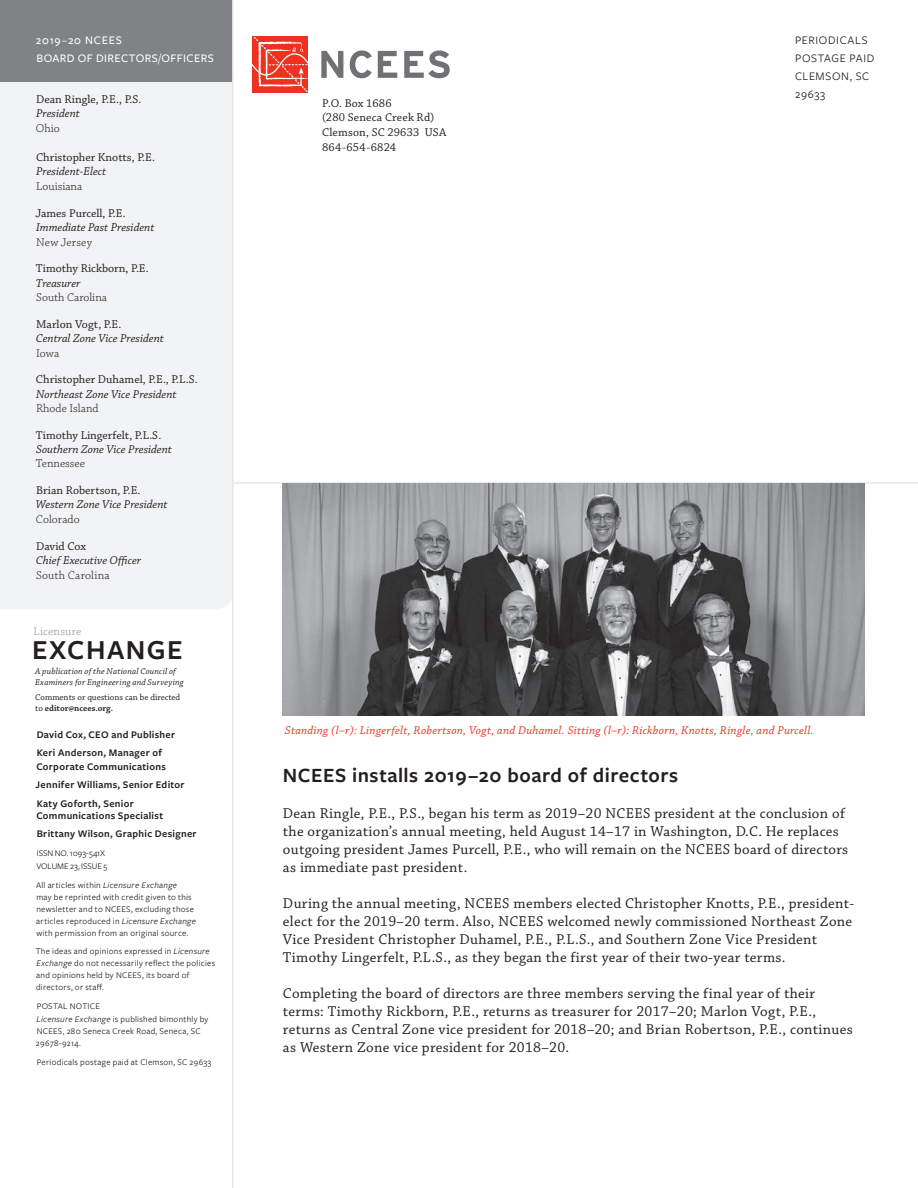
<style>
.page{position:relative;width:918px;height:1188px;background:#fff}
.page>*{position:absolute;margin:0;border:0;box-sizing:border-box;transform-origin:0 0}
.t1{font:600 28.5px "Freight Sans Pro";letter-spacing:.05em;color:#231f20}
.t2{font:600 21px "Freight Sans Pro";letter-spacing:.025em;color:#231f20}
.t3{font:15px/18px "Chaparral Pro";letter-spacing:.02em;color:#231f20}
.t4{font:300 12.15px "Chaparral Pro";letter-spacing:.015em;color:#939598}
.t5{font:12px "Chaparral Pro";color:#231f20}
.t6{font:italic 12px "Chaparral Pro";color:#231f20}
.t7{font:italic 12px "Chaparral Pro";letter-spacing:.02em;color:#ef3122}
.t8{font:300 12px "Chaparral Pro";letter-spacing:.005em;color:#231f20}
.t9{font:12px/15px "Chaparral Pro";letter-spacing:.02em;color:#231f20}
.t10{font:12px/18px "Freight Sans Pro";letter-spacing:.055em;color:#231f20}
.t11{font:500 12px/18px "Freight Sans Pro";letter-spacing:.035em;color:#fff}
.t12{font:300 12px "Chaparral Pro";letter-spacing:.025em;color:#231f20}
.t13{font:600 10.5px/18.5px "Freight Sans Pro";letter-spacing:.03em;color:#231f20}
.t14{font:9px/12px "Freight Sans Pro";letter-spacing:.03em;color:#231f20}
.t15{font:italic 9px/10.8px "Chaparral Pro";letter-spacing:.02em;color:#231f20}
.t16{font:9px/10.8px "Chaparral Pro";color:#231f20}
.t17{font:9px/13.5px "Freight Sans Pro";letter-spacing:-.005em;color:#231f20}
.s1{font-weight:600}
.s2{font-style:italic}
</style>
<div class="page">
<div style="left:0;top:82px;width:232px;height:527px;background:#f2f3f4"></div>
<div style="left:0;top:0;width:233px;height:82px;background:#808285"></div>
<hr style="left:233px;top:482px;width:685px;height:2px;background:#e6e7e9">
<div style="left:253px;top:36px;width:55px;height:57px;background:#ef3122"></div>
<svg style="left:252px;top:37px;width:56px;height:55px"></svg>
<svg style="left:321px;top:51px;width:22px;height:27px"></svg>
<svg style="left:350px;top:50px;width:22px;height:28px"></svg>
<svg style="left:378px;top:51px;width:19px;height:27px"></svg>
<svg style="left:404px;top:50px;width:46px;height:28px"></svg>
<hr style="left:232px;top:0;width:2px;height:1188px;background:#e6e7e9">
<img style="left:283px;top:484px;width:581px;height:232px">
<p class="t11" style="left:36px;top:31px;width:180px">2019–20 NCEES<br>BOARD OF DIRECTORS/OFFICERS</p>
<p class="t5" style="left:36px;top:92px;width:107px">Dean Ringle, P.E., P.S.</p>
<p class="t6" style="left:36px;top:107px;width:45px">President</p>
<p class="t8" style="left:36px;top:122px;width:25px">Ohio</p>
<p class="t5" style="left:36px;top:150px;width:121px">Christopher Knotts, P.E.</p>
<p class="t6" style="left:36px;top:165px;width:72px">President-Elect</p>
<p class="t8" style="left:36px;top:180px;width:48px">Louisiana</p>
<p class="t5" style="left:35px;top:206px;width:92px">James Purcell, P.E.</p>
<p class="t6" style="left:36px;top:221px;width:120px">Immediate Past President</p>
<p class="t8" style="left:36px;top:236px;width:57px">New Jersey</p>
<p class="t5" style="left:36px;top:262px;width:114px">Timothy Rickborn, P.E.</p>
<p class="t6" style="left:36px;top:276px;width:46px">Treasurer</p>
<p class="t8" style="left:36px;top:291px;width:72px">South Carolina</p>
<p class="t5" style="left:36px;top:317px;width:87px">Marlon Vogt, P.E.</p>
<p class="t6" style="left:36px;top:332px;width:130px">Central Zone Vice President</p>
<p class="t8" style="left:36px;top:347px;width:25px">Iowa</p>
<p class="t5" style="left:36px;top:373px;width:163px">Christopher Duhamel, P.E., P.L.S.</p>
<p class="t6" style="left:36px;top:387px;width:142px">Northeast Zone Vice President</p>
<p class="t8" style="left:36px;top:402px;width:64px">Rhode Island</p>
<p class="t5" style="left:36px;top:428px;width:127px">Timothy Lingerfelt, P.L.S.</p>
<p class="t6" style="left:36px;top:443px;width:137px">Southern Zone Vice President</p>
<p class="t8" style="left:36px;top:457px;width:51px">Tennessee</p>
<p class="t5" style="left:36px;top:483px;width:106px">Brian Robertson, P.E.</p>
<p class="t6" style="left:36px;top:498px;width:133px">Western Zone Vice President</p>
<p class="t8" style="left:36px;top:513px;width:45px">Colorado</p>
<p class="t5" style="left:36px;top:539px;width:51px">David Cox</p>
<p class="t6" style="left:36px;top:554px;width:107px">Chief Executive Officer</p>
<p class="t12" style="left:36px;top:569px;width:75px">South Carolina</p>
<p class="t4" style="left:34px;top:625px;width:49px">Licensure</p>
<h1 class="t1" style="left:32px;top:631px;width:152px">EXCHANGE</h1>
<p class="t15" style="left:35px;top:666px;width:150px">A publication of the National Council of<br>Examiners for Engineering and Surveying</p>
<p class="t16" style="left:35px;top:692px;width:147px">Comments or questions can be directed to <span class="s1">editor@ncees.org.</span></p>
<p class="t13" style="left:37px;top:725px;width:140px">David Cox, CEO and Publisher<br>Keri Anderson, Manager of</p>
<p class="t13" style="left:36px;top:757px;width:150px">Corporate Communications<br>Jennifer Williams, Senior Editor<br>Katy Goforth, Senior</p>
<p class="t13" style="left:36px;top:806px;width:162px">Communications Specialist<br>Brittany Wilson, Graphic Designer</p>
<p class="t17" style="left:37px;top:846px;width:72px">ISSN NO. 1093-541X<br>VOLUME 23, ISSUE 5</p>
<p class="t14" style="left:36px;top:878px;width:161px">All articles within <span class="s2">Licensure Exchange<br></span>may be reprinted with credit given to this newsletter and to NCEES, excluding those articles reproduced in <span class="s2">Licensure Exchange </span>with permission from an original source.</p>
<p class="t14" style="left:36px;top:945px;width:181px">The ideas and opinions expressed in <span class="s2">Licensure Exchange</span> do not necessarily reflect the policies and opinions held by NCEES, its board of directors, or staff.</p>
<p class="t14" style="left:36px;top:999px;width:173px;line-height:13.5px">POSTAL NOTICE<br><span class="s2">Licensure Exchange</span> is published bimonthly by</p>
<p class="t14" style="left:36px;top:1025px;width:166px">NCEES, 280 Seneca Creek Road, Seneca, SC<br>29678-9214.</p>
<p class="t14" style="left:37px;top:1055px;width:176px">Periodicals postage paid at Clemson, SC 29633</p>
<p class="t9" style="left:322px;top:96px;width:126px">P.O. Box 1686<br>(280 Seneca Creek Rd)<br>Clemson, SC 29633 USA<br>864-654-6824</p>
<p class="t10" style="left:795px;top:31px;width:81px">PERIODICALS<br>POSTAGE PAID<br>CLEMSON, SC<br>29633</p>
<p class="t7" style="left:285px;top:724px;width:530px">Standing (l–r): Lingerfelt, Robertson, Vogt, and Duhamel. Sitting (l–r): Rickborn, Knotts, Ringle, and Purcell.</p>
<h2 class="t2" style="left:283px;top:761px;width:397px">NCEES installs 2019–20 board of directors</h2>
<p class="t3" style="left:283px;top:805px;width:567px">Dean Ringle, P.E., P.S., began his term as 2019–20 NCEES president at the conclusion of the organization’s annual meeting, held August 14–17 in Washington, D.C. He replaces outgoing president James Purcell, P.E., who will remain on the NCEES board of directors as immediate past president.</p>
<p class="t3" style="left:283px;top:895px;width:573px">During the annual meeting, NCEES members elected Christopher Knotts, P.E., president&shy;elect for the 2019–20 term. Also, NCEES welcomed newly commissioned Northeast Zone Vice President Christopher Duhamel, P.E., P.L.S., and Southern Zone Vice President Timothy Lingerfelt, P.L.S., as they began the first year of their two-year terms.</p>
<p class="t3" style="left:283px;top:985px;width:571px">Completing the board of directors are three members serving the final year of their terms: Timothy Rickborn, P.E., returns as treasurer for 2017–20; Marlon Vogt, P.E., returns as Central Zone vice president for 2018–20; and Brian Robertson, P.E., continues as Western Zone vice president for 2018–20.</p>
</div>
